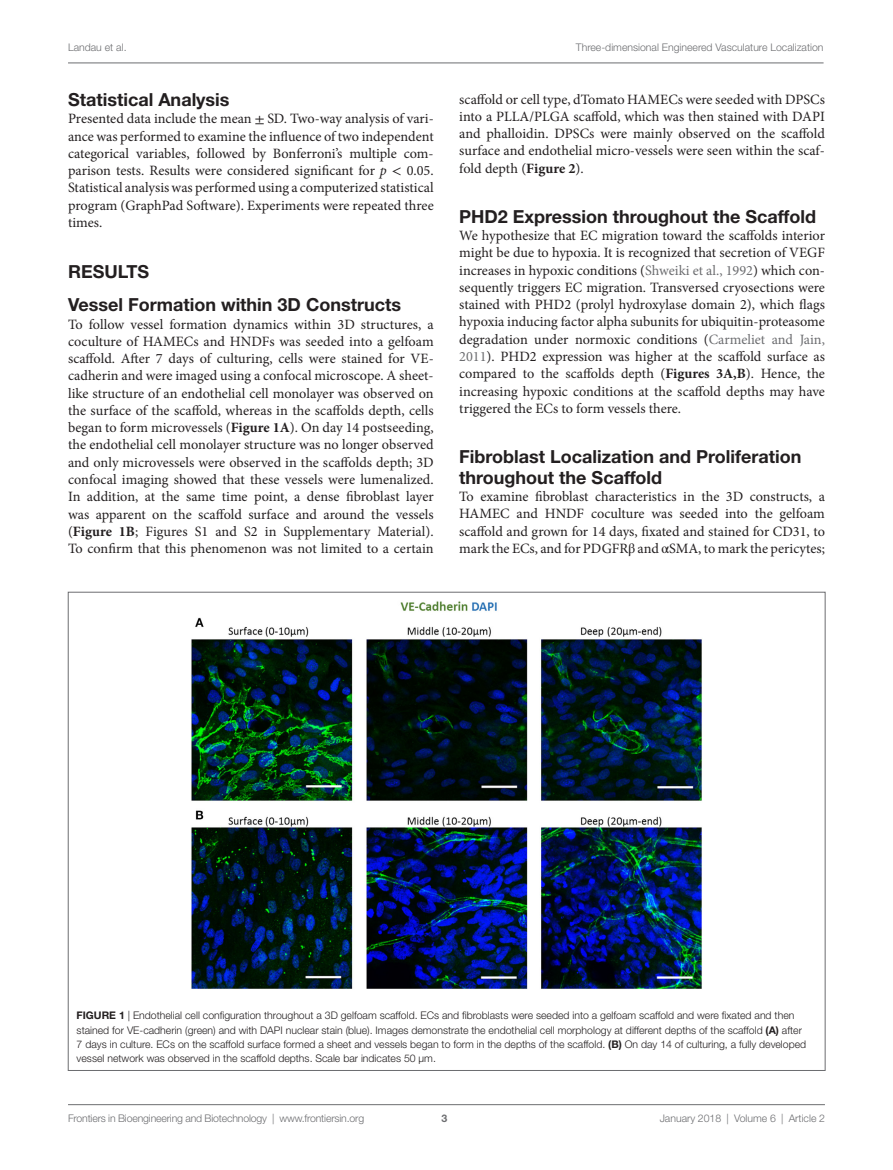
<style>
.page{position:relative;width:893px;height:1170px;background:#fff}
.page>*{position:absolute;margin:0;border:0;box-sizing:border-box;transform-origin:0 0}
.t1{font:700 18px/33.8px "Helvetica Neue LT Std";color:#231f20}
.t2{font:14.25px/17.2px "Minion Pro";color:#231f20;text-align:justify}
.t3{font:300 10.5px/14.2px "Helvetica Neue LT Std";color:#231f20}
.t4{font:300 10.5px "Helvetica Neue LT Std";color:#6c6d70}
.t5{font:700 10.5px "Helvetica Neue LT Std";color:#6c6d70}
.s1{font-family:"STIX General"}
.s2{font-style:italic}
.s3{font-weight:700}
.s4{color:#6c6d70}
</style>
<div class="page">
<img style="left:191px;top:601px;width:511px;height:388px">
<hr style="left:68px;top:1104px;width:757px;height:1px;background:#6c6d70">
<hr style="left:68px;top:63px;width:755px;height:1px;background:#6c6d70">
<p class="t4" style="left:68px;top:41px;width:60px">Landau et al.</p>
<p class="t4" style="left:576px;top:41px;width:249px">Three-dimensional Engineered Vasculature Localization</p>
<p class="t1" style="left:68px;top:82px;width:163px">Statistical Analysis</p>
<p class="t2" style="left:68px;top:110px;width:367px">Presented data include the mean <span class="s1">±</span> SD. Two-way analysis of vari&shy;ance was performed to examine the influence of two independent categorical variables, followed by Bonferroni’s multiple com&shy;parison tests. Results were considered significant for <span class="s2">p</span> <span class="s1">&lt;</span> 0.05.<br>Statistical analysis was performed using a computerized statistical program (GraphPad Software). Experiments were repeated three times.</p>
<p class="t1" style="left:68px;top:254px;width:13px">RES</p>
<p class="t1" style="left:68px;top:254px;width:334px;text-indent:36px">ULTS<br>Vessel Formation within 3D Constructs</p>
<p class="t2" style="left:68px;top:315px;width:367px">To follow vessel formation dynamics within 3D structures, a coculture of HAMECs and HNDFs was seeded into a gelfoam scaffold. After 7 days of culturing, cells were stained for VE&shy;cadherin and were imaged using a confocal microscope. A sheet&shy;like structure of an endothelial cell monolayer was observed on the surface of the scaffold, whereas in the scaffolds depth, cells began to form microvessels (<span class="s3">Figure 1A</span>). On day 14 postseeding, the endothelial cell monolayer structure was no longer observed and only microvessels were observed in the scaffolds depth; 3D confocal imaging showed that these vessels were lumenalized.<br>In addition, at the same time point, a dense fibroblast layer was apparent on the scaffold surface and around the vessels (<span class="s3">Figure 1B</span>; Figures S1 and S2 in Supplementary Material).<br>To confirm that this phenomenon was not limited to a certain</p>
<p class="t2" style="left:459px;top:90px;width:367px">scaffold or cell type, dTomato HAMECs were seeded with DPSCs into a PLLA/PLGA scaffold, which was then stained with DAPI and phalloidin. DPSCs were mainly observed on the scaffold surface and endothelial micro-vessels were seen within the scaf&shy;fold depth (<span class="s3">Figure 2</span>).</p>
<p class="t1" style="left:459px;top:199px;width:358px">PHD2 Expression throughout the Scaffold</p>
<p class="t2" style="left:459px;top:227px;width:367px">We hypothesize that EC migration toward the scaffolds interior might be due to hypoxia. It is recognized that secretion of VEGF increases in hypoxic conditions (<span class="s4">Shweiki et al., 1992</span>) which con&shy;sequently triggers EC migration. Transversed cryosections were stained with PHD2 (prolyl hydroxylase domain 2), which flags hypoxia inducing factor alpha subunits for ubiquitin-proteasome degradation under normoxic conditions (<span class="s4">Carmeliet and Jain, 2011</span>). PHD2 expression was higher at the scaffold surface as compared to the scaffolds depth (<span class="s3">Figures 3A,B</span>). Hence, the increasing hypoxic conditions at the scaffold depths may have triggered the ECs to form vessels there.</p>
<p class="t1" style="left:459px;top:445px;width:344px;line-height:21px">Fibroblast Localization and Proliferation throughout the Scaffold</p>
<p class="t2" style="left:459px;top:488px;width:367px">To examine fibroblast characteristics in the 3D constructs, a HAMEC and HNDF coculture was seeded into the gelfoam scaffold and grown for 14 days, fixated and stained for CD31, to mark the ECs, and for PDGFR<span class="s1">β</span> and <span class="s1">α</span>SMA, to mark the pericytes;</p>
<p class="t3" style="left:77px;top:1008px;width:731px"><span class="s3">Figure 1</span> | Endothelial cell configuration throughout a 3D gelfoam scaffold. ECs and fibroblasts were seeded into a gelfoam scaffold and were fixated and then stained for VE-cadherin (green) and with DAPI nuclear stain (blue). Images demonstrate the endothelial cell morphology at different depths of the scaffold <span class="s3">(A)</span> after 7 days in culture. ECs on the scaffold surface formed a sheet and vessels began to form in the depths of the scaffold. <span class="s3">(B)</span> On day 14 of culturing, a fully developed vessel network was observed in the scaffold depths. Scale bar indicates 50 µm.</p>
<p class="t4" style="left:68px;top:1111px;width:298px">Frontiers in Bioengineering and Biotechnology | www.frontiersin.org</p>
<p class="t4" style="left:660px;top:1111px;width:167px">January 2018 | Volume 6 | Article 2</p>
<p class="t5" style="left:441px;top:1111px;width:7px">3</p>
</div>
